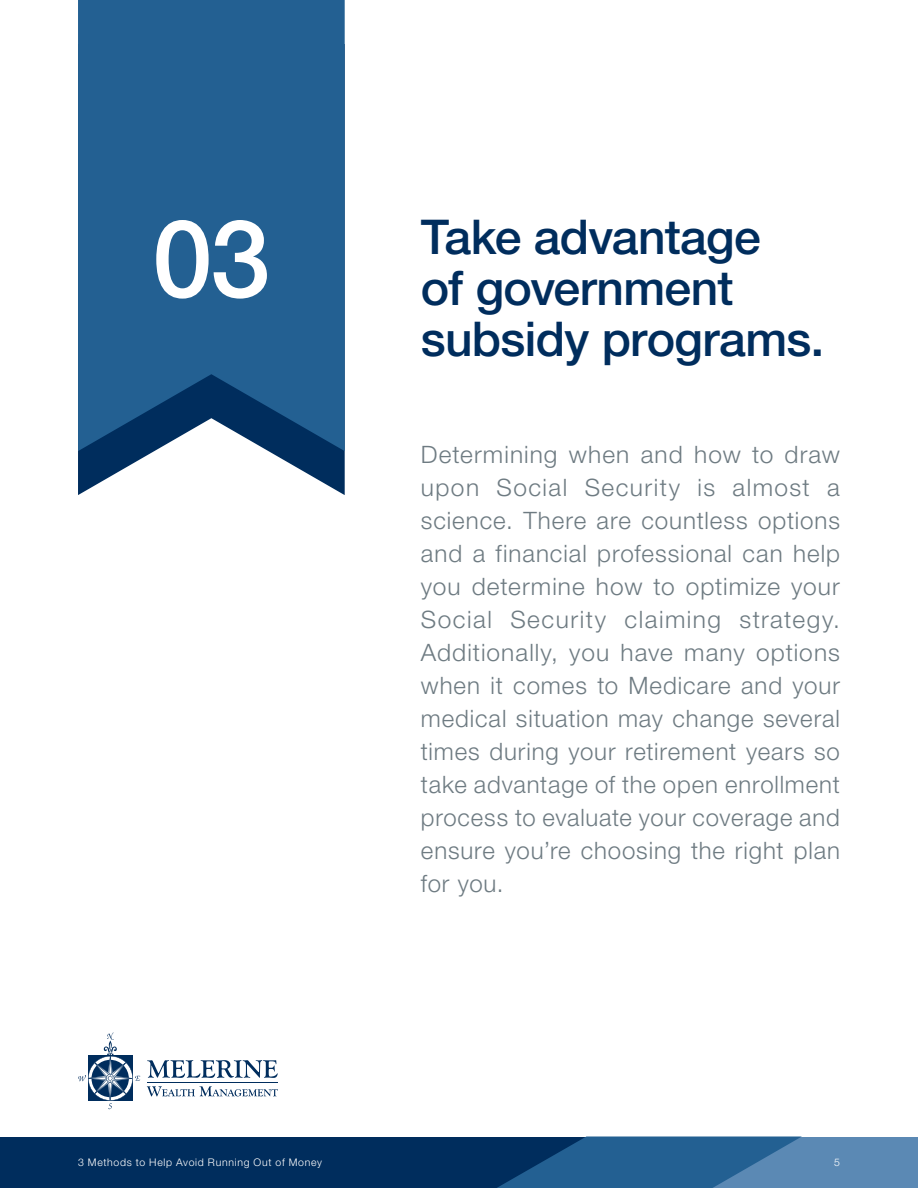
<style>
.page{position:relative;width:918px;height:1188px;background:#fff}
.page>*{position:absolute;margin:0;border:0;box-sizing:border-box;transform-origin:0 0}
.t1{font:500 108px "Helvetica Neue LT Pro";color:#fff}
.t2{font:500 48px/51px "Helvetica Neue LT Pro";letter-spacing:-.015em;color:#002d5d}
.t3{font:300 24px/33px "Helvetica Neue LT Pro";letter-spacing:.035em;color:#6e7b82;text-align:justify}
.t4{font:300 10.5px "Helvetica Neue LT Pro";letter-spacing:.07em;color:#fff}
</style>
<div class="page">
<div style="left:0;top:1137px;width:622px;height:51px;background:#002d5d"></div>
<div style="left:684px;top:1137px;width:234px;height:51px;background:#5b89b4"></div>
<svg style="left:497px;top:1137px;width:304px;height:51px"></svg>
<svg style="left:78px;top:1033px;width:62px;height:76px"></svg>
<svg style="left:147px;top:1060px;width:131px;height:18px"></svg>
<svg style="left:147px;top:1086px;width:131px;height:10px"></svg>
<hr style="left:147px;top:1082px;width:131px;height:1px;background:#002d5d">
<svg style="left:78px;top:451px;width:267px;height:44px"></svg>
<svg style="left:78px;top:0;width:267px;height:451px;background:#245e90"></svg>
<h1 class="t1" style="left:152px;top:194px;width:119px">03</h1>
<h2 class="t2" style="left:421px;top:211px;width:405px">Take advantage<br>of government subsidy programs.</h2>
<p class="t3" style="left:421px;top:437px;width:421px">Determining when and how to draw upon Social Security is almost a science. There are countless options and a financial professional can help you determine how to optimize your Social Security claiming strategy.<br>Additionally, you have many options when it comes to Medicare and your medical situation may change several times during your retirement years so take advantage of the open enrollment process to evaluate your coverage and ensure you’re choosing the right plan for you.</p>
<p class="t4" style="left:78px;top:1156px;width:246px">3 Methods to Help Avoid Running Out of Money</p>
<p class="t4" style="left:834px;top:1156px;width:7px">5</p>
</div>
